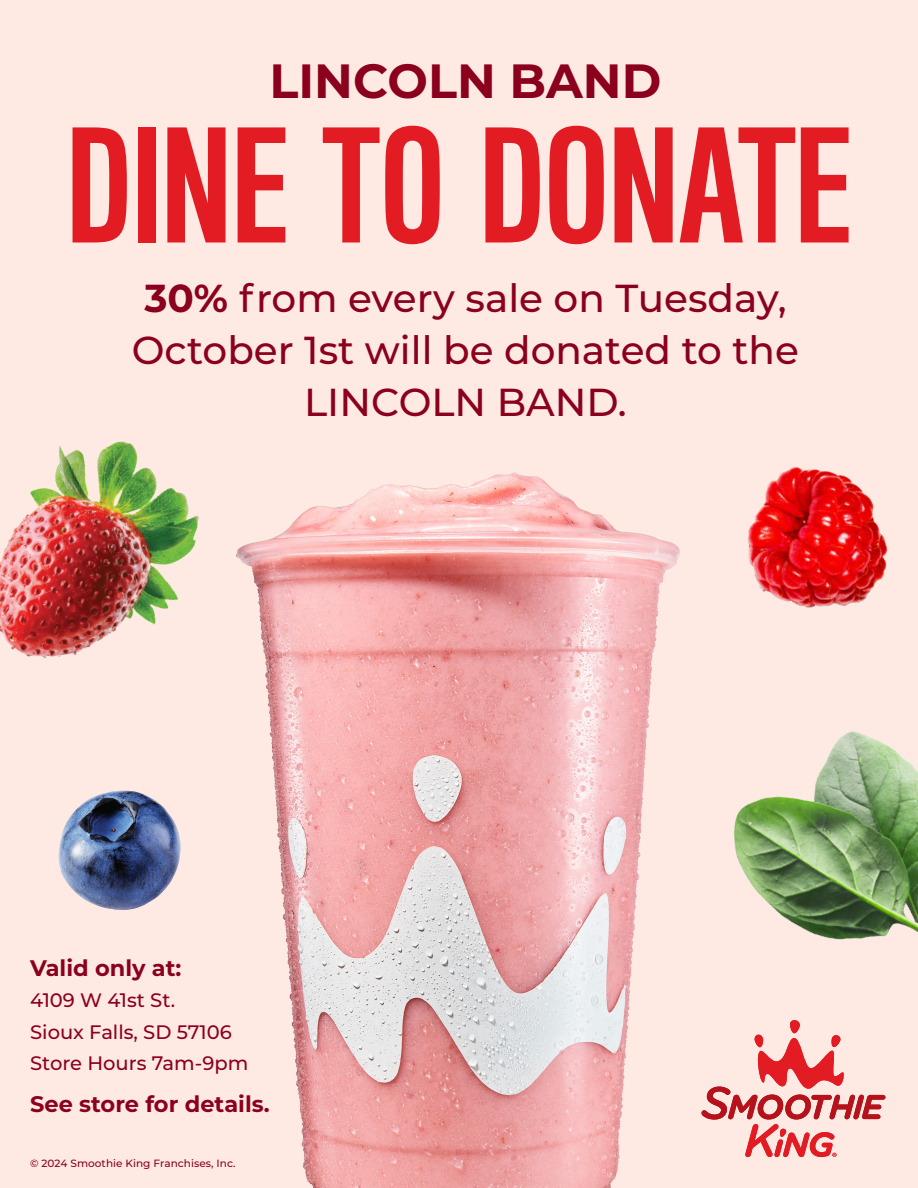
<style>
.page{position:relative;width:918px;height:1188px;background:#ffe9e3}
.page>*{position:absolute;margin:0;border:0;box-sizing:border-box;transform-origin:0 0}
.t1{font:700 condensed 172.5px "Nimbus Sans DOT";letter-spacing:-.03em;color:#e31b23}
.t2{font:700 48px "Montserrat";color:#8b001d}
.t3{font:500 39px/52.1px "Montserrat";color:#8b001d;text-align:center}
.t4{font:700 22.5px "Montserrat";color:#8b001d}
.t5{font:500 19.5px "Montserrat";color:#8b001d}
.t6{font:500 10.5px "Montserrat";letter-spacing:.005em;color:#8b001d}
.s1{font-weight:700}
</style>
<div class="page">
<img style="left:734px;top:731px;width:184px;height:209px">
<img style="left:59px;top:791px;width:122px;height:119px">
<svg style="left:701px;top:1020px;width:184px;height:137px"></svg>
<img style="left:236px;top:472px;width:444px;height:716px">
<img style="left:747px;top:467px;width:141px;height:141px">
<img style="left:0;top:441px;width:199px;height:217px">
<p class="t2" style="left:270px;top:46px;width:393px">LINCOLN BAND</p>
<p class="t1" style="left:64px;top:92px;width:792px">DINE TO DONATE</p>
<p class="t3" style="left:132px;top:271px;width:669px"><span class="s1">30%</span> from every sale on Tuesday,<br>October 1st will be donated to the</p>
<p class="t3" style="left:304px;top:375px;width:324px">LINCOLN BAND.</p>
<p class="t4" style="left:30px;top:952px;width:153px">Valid only at:</p>
<p class="t5" style="left:30px;top:987px;width:146px">4109 W 41st St.</p>
<p class="t5" style="left:30px;top:1018px;width:203px">Sioux Falls, SD 57106</p>
<p class="t5" style="left:30px;top:1050px;width:220px">Store Hours 7am-9pm</p>
<p class="t4" style="left:30px;top:1088px;width:241px">See store for details.</p>
<p class="t6" style="left:30px;top:1156px;width:207px">© 2024 Smoothie King Franchises, Inc.</p>
</div>
